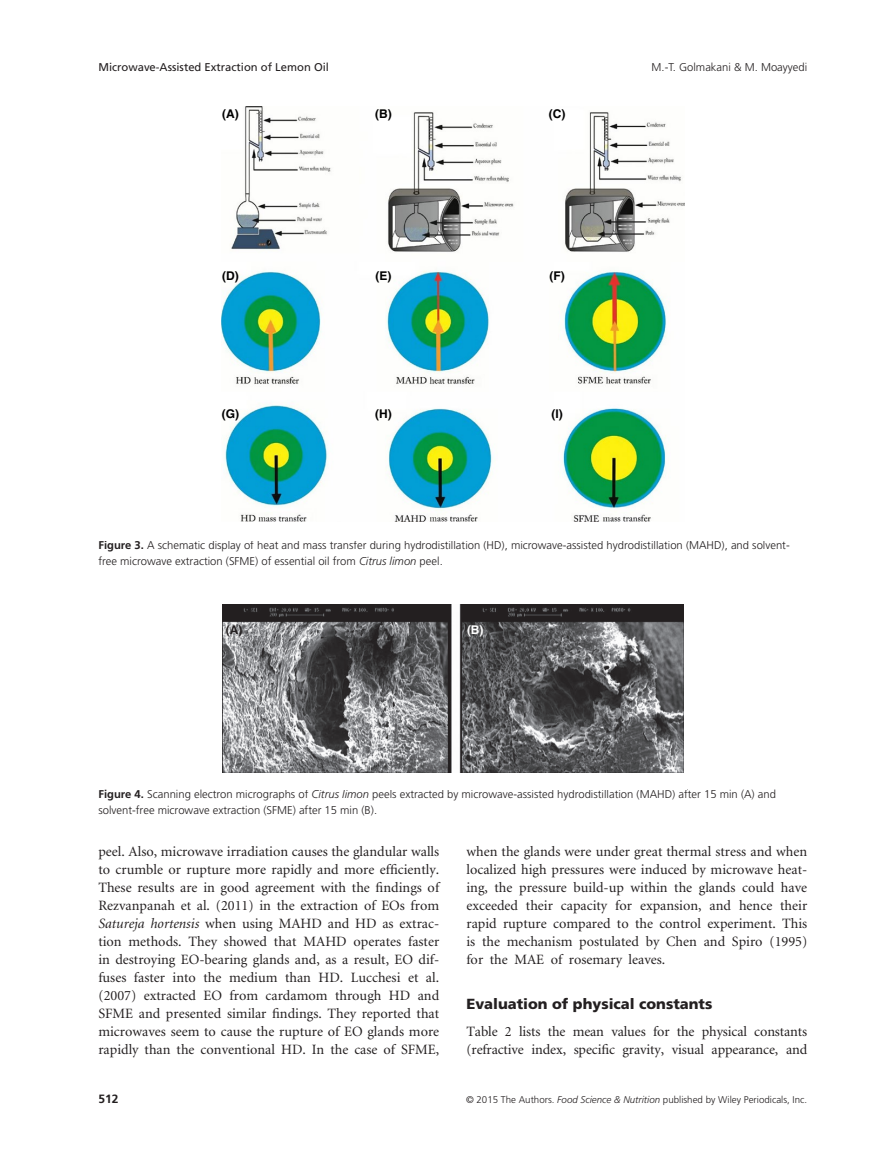
<style>
.page{position:relative;width:893px;height:1174px;background:#fff}
.page>*{position:absolute;margin:0;border:0;box-sizing:border-box;transform-origin:0 0}
.t1{font:900 14.7px "Frutiger";color:#231f20}
.t2{font:14.25px/18px "Minion";color:#231f20;text-align:justify}
.t3{font:700 12px "Helvetica";color:#000}
.t4{font:700 12px "Frutiger";color:#231f20}
.t5{font:700 12px "Helvetica";color:#231f20}
.t6{font:700 12px "Helvetica";color:#fff}
.t7{font:300 11.25px/15.8px "Frutiger";color:#231f20}
.t8{font:11.25px "Frutiger";color:#231f20}
.t9{font:300 9.75px "Frutiger";color:#231f20}
.s1{font-weight:700}
.s2{font-style:italic}
</style>
<div class="page">
<img style="left:221px;top:107px;width:464px;height:415px">
<img style="left:222px;top:605px;width:461px;height:167px">
<p class="t8" style="left:98px;top:61px;width:232px">Microwave-Assisted Extraction of Lemon Oil</p>
<p class="t7" style="left:652px;top:60px;width:157px">M.-T. Golmakani &amp; M. Moayyedi</p>
<p class="t3" style="left:222px;top:106px;width:18px">(A)</p>
<p class="t3" style="left:375px;top:106px;width:18px">(B)</p>
<p class="t3" style="left:549px;top:106px;width:18px">(C)</p>
<p class="t3" style="left:222px;top:269px;width:18px">(D)</p>
<p class="t3" style="left:375px;top:269px;width:17px">(E)</p>
<p class="t3" style="left:549px;top:269px;width:17px">(F)</p>
<p class="t3" style="left:222px;top:406px;width:19px">(G)</p>
<p class="t3" style="left:375px;top:406px;width:18px">(H)</p>
<p class="t3" style="left:551px;top:406px;width:13px">(I)</p>
<p class="t7" style="left:98px;top:537px;width:693px"><span class="s1">Figure 3.</span> A schematic display of heat and mass transfer during hydrodistillation (HD), microwave-assisted hydrodistillation (MAHD), and solvent&shy;free microwave extraction (SFME) of essential oil from <span class="s2">Citrus limon</span> peel.</p>
<p class="t5" style="left:226px;top:623px;width:18px">(A)</p>
<p class="t6" style="left:467px;top:623px;width:18px">(B)</p>
<p class="t7" style="left:98px;top:787px;width:679px"><span class="s1">Figure 4.</span> Scanning electron micrographs of <span class="s2">Citrus limon</span> peels extracted by microwave-assisted hydrodistillation (MAHD) after 15 min (A) and solvent-free microwave extraction (SFME) after 15 min (B).</p>
<p class="t2" style="left:98px;top:842px;width:342px">peel. Also, microwave irradiation causes the glandular walls to crumble or rupture more rapidly and more efficiently.<br>These results are in good agreement with the findings of Rezvanpanah et al. (2011) in the extraction of EOs from <span class="s2">Satureja hortensis</span> when using MAHD and HD as extrac&shy;tion methods. They showed that MAHD operates faster in destroying EO-bearing glands and, as a result, EO dif&shy;fuses faster into the medium than HD. Lucchesi et al. (2007) extracted EO from cardamom through HD and SFME and presented similar findings. They reported that microwaves seem to cause the rupture of EO glands more rapidly than the conventional HD. In the case of SFME,</p>
<p class="t2" style="left:466px;top:842px;width:342px">when the glands were under great thermal stress and when localized high pressures were induced by microwave heat&shy;ing, the pressure build-up within the glands could have exceeded their capacity for expansion, and hence their rapid rupture compared to the control experiment. This is the mechanism postulated by Chen and Spiro (1995) for the MAE of rosemary leaves.</p>
<p class="t1" style="left:466px;top:994px;width:247px">Evaluation of physical constants</p>
<p class="t2" style="left:466px;top:1022px;width:342px">Table 2 lists the mean values for the physical constants (refractive index, specific gravity, visual appearance, and</p>
<p class="t4" style="left:98px;top:1091px;width:22px">512</p>
<p class="t9" style="left:466px;top:1093px;width:343px">© 2015 The Authors. <span class="s2">Food Science &amp; Nutrition</span> published by Wiley Periodicals, Inc.</p>
</div>
